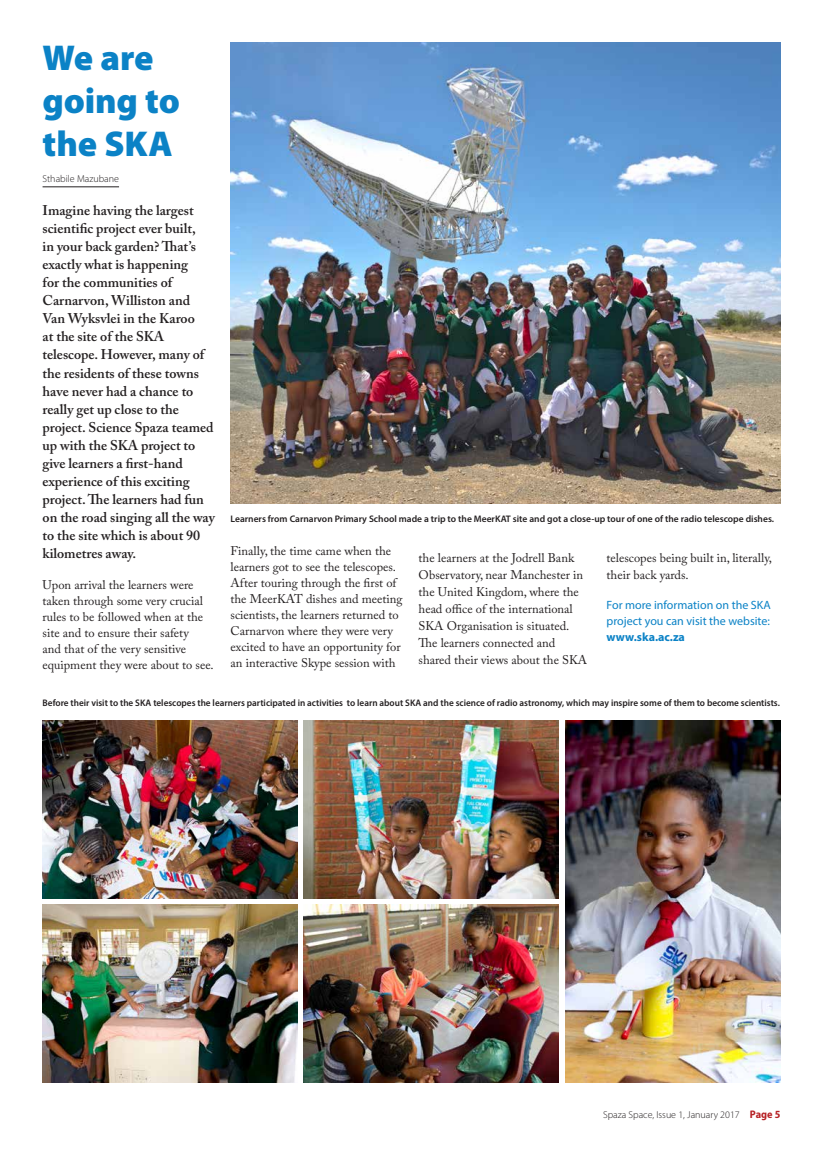
<style>
.page{position:relative;width:823px;height:1163px;background:#fff}
.page>*{position:absolute;margin:0;border:0;box-sizing:border-box;transform-origin:0 0}
.t1{font:900 36px/43.3px "Myriad Pro";letter-spacing:-.005em;color:#0b82c6}
.t2{font:600 14px/18.1px "Adobe Caslon Pro";color:#231f20}
.t3{font:12.5px/16.1px "Adobe Caslon Pro";color:#231f20}
.t4{font:12px/16.1px "Myriad Pro";color:#0b82c6}
.t5{font:700 12px "Myriad Pro";color:#0b82c6}
.t6{font:300 10px "Myriad Pro";color:#231f20}
.t7{font:600 9.5px "Myriad Pro";color:#231f20}
.s1{font-weight:700;font-stretch:semi-condensed;font-size:11px;color:#b62024}
</style>
<div class="page">
<hr style="left:43px;top:187px;width:76px;height:1px;background:#231f20">
<img style="left:43px;top:720px;width:254px;height:178px">
<img style="left:43px;top:904px;width:254px;height:178px">
<img style="left:303px;top:720px;width:255px;height:178px">
<img style="left:565px;top:720px;width:215px;height:362px">
<img style="left:303px;top:904px;width:255px;height:178px">
<img style="left:230px;top:43px;width:550px;height:460px">
<h1 class="t1" style="left:43px;top:34px;width:139px">We are going to the SKA</h1>
<p class="t6" style="left:43px;top:173px;width:78px">Sthabile Mazubane</p>
<p class="t2" style="left:43px;top:201px;width:174px">Imagine having the largest scientific project ever built,<br>in your back garden? That’s exactly what is happening<br>for the communities of<br>Carnarvon, Williston and<br>Van Wyksvlei in the Karoo<br>at the site of the SKA telescope. However, many of the residents of these towns have never had a chance to really get up close to the project. Science Spaza teamed up with the SKA project to give learners a first-hand experience of this exciting project. The learners had fun on the road singing all the way to the site which is about 90 kilometres away.</p>
<p class="t3" style="left:43px;top:576px;width:173px">Upon arrival the learners were taken through some very crucial rules to be followed when at the site and to ensure their safety<br>and that of the very sensitive equipment they were about to see.</p>
<p class="t7" style="left:230px;top:512px;width:544px">Learners from Carnarvon Primary School made a trip to the MeerKAT site and got a close-up tour of one of the radio telescope dishes.</p>
<p class="t3" style="left:230px;top:542px;width:173px">Finally, the time came when the learners got to see the telescopes.<br>After touring through the first of the MeerKAT dishes and meeting scientists, the learners returned to Carnarvon where they were very excited to have an opportunity for an interactive Skype session with</p>
<p class="t3" style="left:418px;top:548px;width:170px;line-height:17.1px">the learners at the Jodrell Bank<br>Observatory, near Manchester in the United Kingdom, where the head office of the international<br>SKA Organisation is situated.<br>The learners connected and shared their views about the SKA</p>
<p class="t3" style="left:606px;top:548px;width:167px;line-height:17.1px">telescopes being built in, literally, their back yards.</p>
<p class="t4" style="left:606px;top:596px;width:166px">For more information on the SKA project you can visit the website:</p>
<p class="t5" style="left:606px;top:629px;width:80px">www.ska.ac.za</p>
<p class="t7" style="left:43px;top:696px;width:738px">Before their visit to the SKA telescopes the learners participated in activities to learn about SKA and the science of radio astronomy, which may inspire some of them to become scientists.</p>
<p class="t6" style="left:602px;top:1108px;width:179px">Spaza Space, Issue 1, January 2017 <span class="s1">Page 5</span></p>
</div>
